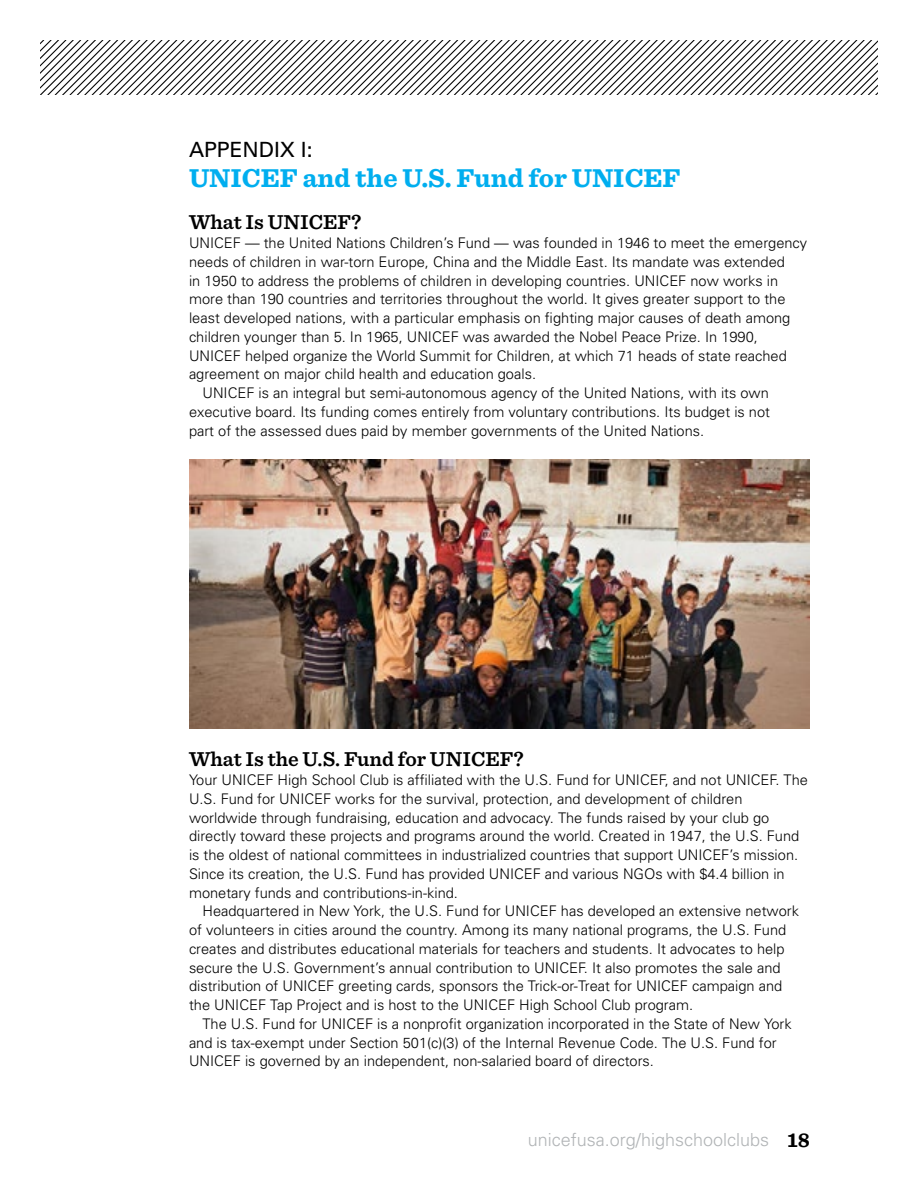
<style>
.page{position:relative;width:918px;height:1188px;background:#fff}
.page>*{position:absolute;margin:0;border:0;box-sizing:border-box;transform-origin:0 0}
.t1{font:700 27px "Sentinel";color:#00aeef}
.t2{font:600 21px "Sentinel";color:#000}
.t3{font:21px "Univers";color:#000}
.t4{font:300 18px "Univers";color:#b1b4b6}
.t5{font:300 14.7px/18.8px "Univers";color:#000}
.s1{font-family:"Sentinel";font-weight:700;font-size:21px;color:#000}
</style>
<div class="page">
<svg style="left:40px;top:40px;width:838px;height:54px"></svg>
<img style="left:189px;top:460px;width:621px;height:269px">
<h2 class="t3" style="left:189px;top:136px;width:125px">APPENDIX I:</h2>
<h1 class="t1" style="left:189px;top:156px;width:493px">UNICEF and the U.S. Fund for UNICEF</h1>
<h2 class="t2" style="left:189px;top:206px;width:174px">What Is UNICEF?</h2>
<p class="t5" style="left:189px;top:233px;width:620px">UNICEF — the United Nations Children’s Fund — was founded in 1946 to meet the emergency</p>
<p class="t5" style="left:189px;top:252px;width:598px">needs of children in war-torn Europe, China and the Middle East. Its mandate was extended</p>
<p class="t5" style="left:189px;top:271px;width:591px">in 1950 to address the problems of children in developing countries. UNICEF now works in</p>
<p class="t5" style="left:189px;top:289px;width:598px">more than 190 countries and territories throughout the world. It gives greater support to the</p>
<p class="t5" style="left:189px;top:308px;width:603px">least developed nations, with a particular emphasis on fighting major causes of death among</p>
<p class="t5" style="left:189px;top:327px;width:570px">children younger than 5. In 1965, UNICEF was awarded the Nobel Peace Prize. In 1990,</p>
<p class="t5" style="left:189px;top:346px;width:599px">UNICEF helped organize the World Summit for Children, at which 71 heads of state reached</p>
<p class="t5" style="left:189px;top:364px;width:349px">agreement on major child health and education goals.</p>
<p class="t5" style="left:202px;top:383px;width:568px">UNICEF is an integral but semi-autonomous agency of the United Nations, with its own</p>
<p class="t5" style="left:189px;top:402px;width:583px">executive board. Its funding comes entirely from voluntary contributions. Its budget is not</p>
<p class="t5" style="left:189px;top:421px;width:517px">part of the assessed dues paid by member governments of the United Nations.</p>
<h2 class="t2" style="left:189px;top:743px;width:336px">What Is the U.S. Fund for UNICEF?</h2>
<p class="t5" style="left:189px;top:770px;width:621px">Your UNICEF High School Club is affiliated with the U.S. Fund for UNICEF, and not UNICEF. The U.S. Fund for UNICEF works for the survival, protection, and development of children worldwide through fundraising, education and advocacy. The funds raised by your club go directly toward these projects and programs around the world. Created in 1947, the U.S. Fund is the oldest of national committees in industrialized countries that support UNICEF’s mission.<br>Since its creation, the U.S. Fund has provided UNICEF and various NGOs with $4.4 billion in monetary funds and contributions-in-kind.</p>
<p class="t5" style="left:189px;top:901px;width:612px;text-indent:13px">Headquartered in New York, the U.S. Fund for UNICEF has developed an extensive network of volunteers in cities around the country. Among its many national programs, the U.S. Fund creates and distributes educational materials for teachers and students. It advocates to help secure the U.S. Government’s annual contribution to UNICEF. It also promotes the sale and distribution of UNICEF greeting cards, sponsors the Trick-or-Treat for UNICEF campaign and the UNICEF Tap Project and is host to the UNICEF High School Club program.</p>
<p class="t5" style="left:189px;top:1014px;width:604px;text-indent:13px">The U.S. Fund for UNICEF is a nonprofit organization incorporated in the State of New York and is tax-exempt under Section 501(c)(3) of the Internal Revenue Code. The U.S. Fund for<br>UNICEF is governed by an independent, non-salaried board of directors.</p>
<p class="t4" style="left:528px;top:1128px;width:284px">unicefusa.org/highschoolclubs <span class="s1">18</span></p>
</div>
